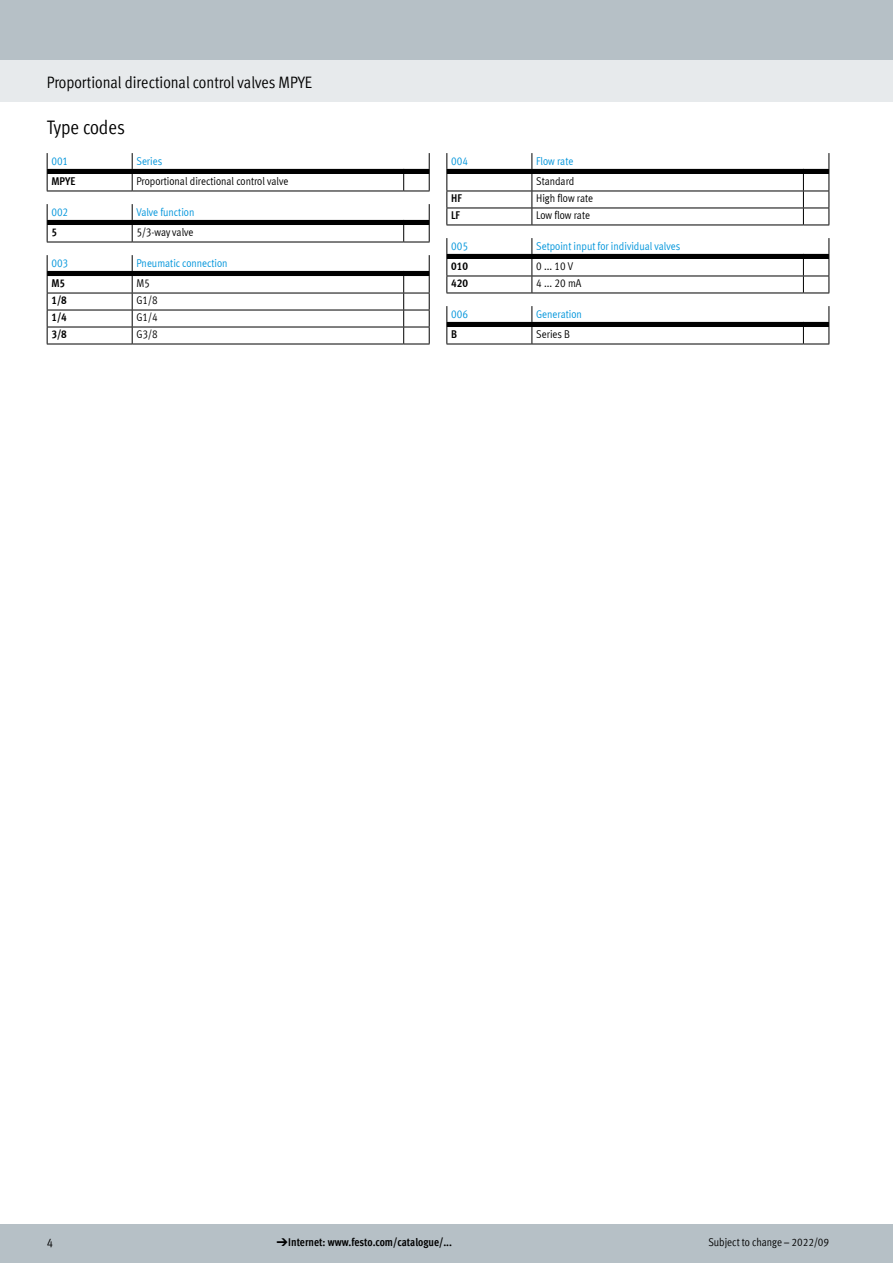
<style>
.page{position:relative;width:893px;height:1263px;background:#fff}
.page>*{position:absolute;margin:0;border:0;box-sizing:border-box;transform-origin:0 0}
.FES_title_section{font:condensed 19.5px "Festo";color:#000}
.FES_title_family{font:condensed 16.5px "Festo";color:#000}
.t1{font:condensed 12.75px "Festo";color:#000}
.t2{font:11.25px/20.5px "Meta Cond LF";color:#0095db}
.t3{font:11.25px "Meta Cond LF";color:#000}
.t4{font:700 condensed 11.25px "Festo";color:#000}
.t5{font:700 11.25px "Meta Cond LF";color:#000}
.t6{font:condensed 11.25px "Festo";letter-spacing:-.005em;color:#000}
.s1{color:#000}
.s2{font-family:"Meto Pict 182";font-weight:400;font-stretch:normal}
</style>
<div class="page">
<div style="left:0;top:1225px;width:893px;height:38px;background:#b6c0c6"></div>
<div style="left:0;top:60px;width:893px;height:42px;background:#e7eaec"></div>
<div style="left:0;top:0;width:893px;height:60px;background:#b6c0c6"></div>
<svg style="left:47px;top:153px;width:383px;height:39px"></svg>
<svg style="left:47px;top:204px;width:383px;height:39px"></svg>
<svg style="left:47px;top:255px;width:383px;height:90px"></svg>
<svg style="left:446px;top:153px;width:383px;height:73px"></svg>
<svg style="left:446px;top:238px;width:383px;height:56px"></svg>
<svg style="left:446px;top:306px;width:383px;height:39px"></svg>
<p class="FES_title_family" style="left:47px;top:71px;width:267px">Proportional directional control valves MPYE</p>
<p class="FES_title_section" style="left:47px;top:113px;width:80px">Type codes</p>
<p class="t2" style="left:51px;top:150px;width:18px">001</p>
<p class="t2" style="left:136px;top:150px;width:27px">Series</p>
<p class="t5" style="left:51px;top:174px;width:25px">MPYE</p>
<p class="t3" style="left:136px;top:174px;width:153px">Proportional directional control valve</p>
<p class="t2" style="left:51px;top:201px;width:18px">002</p>
<p class="t2" style="left:136px;top:201px;width:60px">Valve function</p>
<p class="t5" style="left:51px;top:225px;width:7px">5</p>
<p class="t3" style="left:136px;top:225px;width:59px">5/3-way valve</p>
<p class="t2" style="left:51px;top:252px;width:18px">003</p>
<p class="t2" style="left:136px;top:252px;width:93px">Pneumatic connection</p>
<p class="t5" style="left:51px;top:276px;width:15px">M5</p>
<p class="t3" style="left:136px;top:276px;width:15px">M5</p>
<p class="t5" style="left:51px;top:293px;width:17px">1/8</p>
<p class="t3" style="left:136px;top:293px;width:23px">G1/8</p>
<p class="t5" style="left:51px;top:310px;width:17px">1/4</p>
<p class="t3" style="left:136px;top:310px;width:23px">G1/4</p>
<p class="t5" style="left:51px;top:327px;width:17px">3/8</p>
<p class="t3" style="left:136px;top:327px;width:23px">G3/8</p>
<p class="t2" style="left:451px;top:150px;width:18px">004</p>
<p class="t2" style="left:536px;top:150px;width:40px">Flow rate<br><span class="s1">Standard</span></p>
<p class="t5" style="left:451px;top:191px;width:12px">HF</p>
<p class="t3" style="left:536px;top:191px;width:59px">High flow rate</p>
<p class="t5" style="left:451px;top:208px;width:10px">LF</p>
<p class="t3" style="left:536px;top:208px;width:55px">Low flow rate</p>
<p class="t2" style="left:451px;top:235px;width:18px">005</p>
<p class="t2" style="left:536px;top:235px;width:146px">Setpoint input for individual valves</p>
<p class="t5" style="left:451px;top:259px;width:18px">010</p>
<p class="t3" style="left:536px;top:259px;width:39px">0 ... 10 V</p>
<p class="t5" style="left:451px;top:276px;width:18px">420</p>
<p class="t3" style="left:536px;top:276px;width:47px">4 ... 20 mA</p>
<p class="t2" style="left:451px;top:303px;width:18px">006</p>
<p class="t2" style="left:536px;top:303px;width:47px">Generation</p>
<p class="t5" style="left:451px;top:327px;width:7px">B</p>
<p class="t3" style="left:536px;top:327px;width:35px">Series B</p>
<p class="t1" style="left:47px;top:1233px;width:8px">4</p>
<p class="t4" style="left:276px;top:1234px;width:177px"><span class="s2">d</span> Internet: www.festo.com/catalogue/...</p>
<p class="t6" style="left:708px;top:1234px;width:122px">Subject to change – 2022/09</p>
</div>
